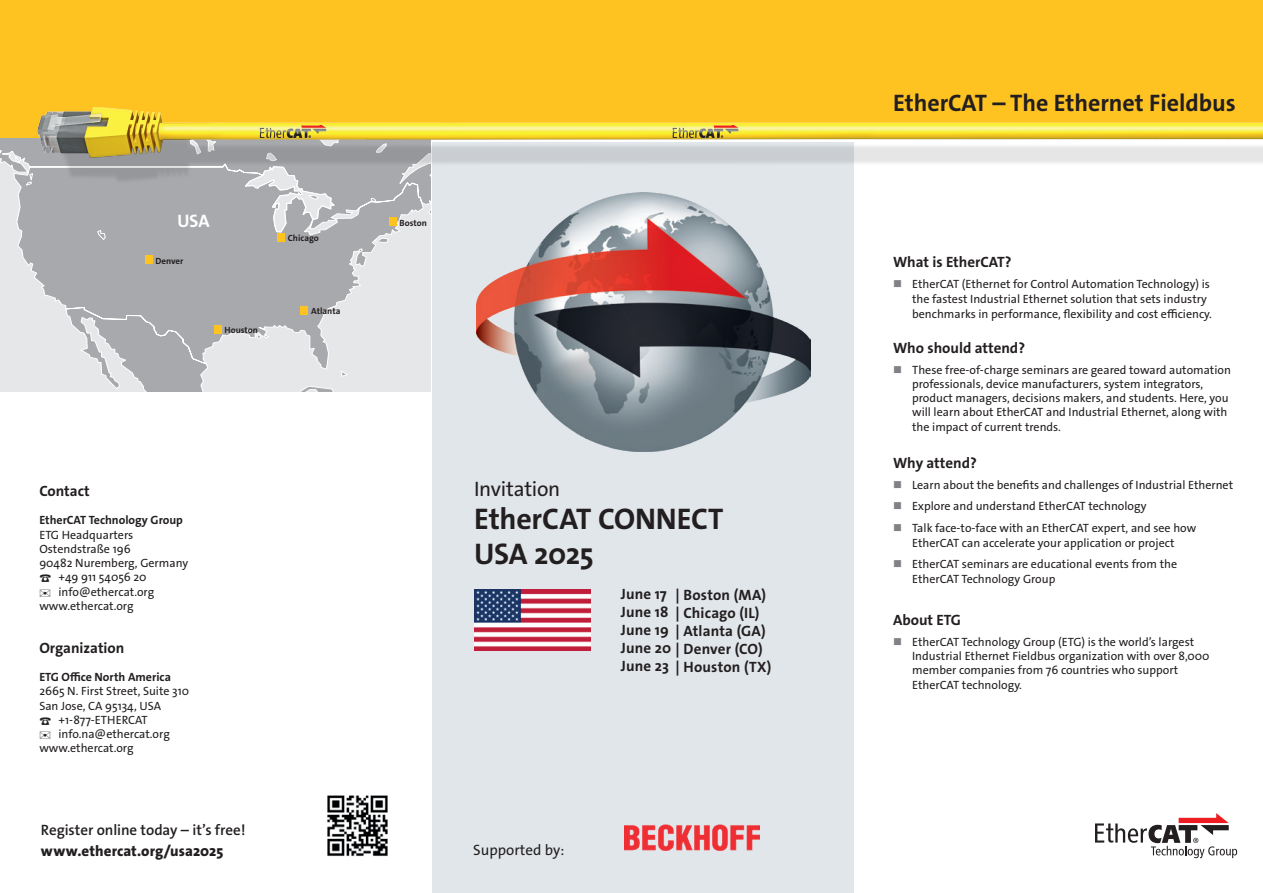
<style>
.page{position:relative;width:1263px;height:893px;background:#fff}
.page>*{position:absolute;margin:0;border:0;box-sizing:border-box;transform-origin:0 0}
.t1{font:700 30px/34.5px "The Sans Os F";letter-spacing:-.01em;color:#231f20}
.t2{font:700 24px "The Sans Os F";color:#231f20}
.t3{font:21px "The Sans Os F";letter-spacing:-.01em;color:#231f20}
.t4{font:700 15px/18.3px "The Sans Os F";color:#231f20}
.t5{font:600 15px "The Sans Os F";letter-spacing:-.005em;color:#231f20}
.t6{font:800 15px "The Sans Os F";letter-spacing:.005em;color:#231f20}
.t7{font:15px "The Sans Os F";color:#231f20}
.t8{font:12px/14.2px "The Sans Os F";color:#231f20}
.t9{font:700 12px "The Sans Os F";color:#231f20}
.t10{font:700 9px "The Sans Os F";color:#231f20}
.s1{color:#808285}
</style>
<div class="page">
<svg style="left:0;top:138px;width:66px;height:253px;background:#e1e2e4"></svg>
<div style="left:432px;top:142px;width:422px;height:751px;background:#e1e6ea"></div>
<div style="left:0;top:0;width:412px;height:138px;background:#fec221"></div>
<img style="left:20px;top:0;width:1243px;height:283px">
<img style="left:240px;top:122px;width:100px;height:24px">
<img style="left:476px;top:193px;width:334px;height:258px">
<img style="left:653px;top:122px;width:99px;height:24px">
<svg style="left:1095px;top:813px;width:142px;height:45px"></svg>
<img style="left:474px;top:589px;width:117px;height:61px">
<img style="left:327px;top:795px;width:61px;height:62px">
<img style="left:624px;top:824px;width:136px;height:26px">
<svg style="left:66px;top:166px;width:365px;height:225px;background:#bebec1"></svg>
<p class="t10" style="left:155px;top:255px;width:29px">Denver</p>
<p class="t10" style="left:225px;top:325px;width:35px">Houston</p>
<p class="t10" style="left:288px;top:232px;width:32px">Chicago</p>
<p class="t10" style="left:311px;top:305px;width:31px">Atlanta</p>
<p class="t4" style="left:39px;top:482px;width:52px">Contact</p>
<p class="t9" style="left:39px;top:513px;width:145px">EtherCAT Technology Group</p>
<p class="t8" style="left:39px;top:527px;width:150px">ETG Headquarters<br>Ostendstraße 196<br>90482 Nuremberg, Germany ☎ +49 911 54056 20<br>✉ info@ethercat.org www.ethercat.org</p>
<p class="t4" style="left:39px;top:638px;width:87px">Organization</p>
<p class="t9" style="left:39px;top:669px;width:133px">ETG Office North America</p>
<p class="t8" style="left:39px;top:684px;width:151px">2665 N. First Street, Suite 310<br>San Jose, CA 95134, USA<br>☎ +1-877-ETHERCAT<br>✉ info.na@ethercat.org www.ethercat.org</p>
<p class="t5" style="left:41px;top:820px;width:206px">Register online today – it’s free!</p>
<p class="t6" style="left:41px;top:841px;width:184px">www.ethercat.org/usa2025</p>
<p class="t10" style="left:399px;top:217px;width:29px">Boston</p>
<h3 class="t3" style="left:474px;top:475px;width:88px">Invitation</h3>
<h1 class="t1" style="left:474px;top:502px;width:251px">EtherCAT CONNECT<br>USA 2025</h1>
<p class="t4" style="left:675px;top:586px;width:92px">| Boston (MA) | Chicago (IL)</p>
<p class="t4" style="left:621px;top:585px;width:152px">June 17<br>June 18<br>June 19 | Atlanta (GA)<br>June 20 | Denver (CO)<br>June 23 | Houston (TX)</p>
<p class="t7" style="left:473px;top:840px;width:93px">Supported by:</p>
<h2 class="t2" style="left:893px;top:87px;width:344px">EtherCAT – The Ethernet Fieldbus</h2>
<p class="t4" style="left:893px;top:252px;width:120px">What is EtherCAT?</p>
<p class="t8" style="left:912px;top:276px;width:301px;line-height:15px;text-indent:-19px"><span class="s1">■</span> EtherCAT (Ethernet for Control Automation Technology) is the fastest Industrial Ethernet solution that sets industry benchmarks in performance, flexibility and cost efficiency.</p>
<p class="t4" style="left:893px;top:339px;width:134px">Who should attend?</p>
<p class="t8" style="left:912px;top:362px;width:320px;text-indent:-19px"><span class="s1">■</span> These free-of-charge seminars are geared toward automation professionals, device manufacturers, system integrators, product managers, decisions makers, and students. Here, you will learn about EtherCAT and Industrial Ethernet, along with the impact of current trends.</p>
<p class="t4" style="left:893px;top:453px;width:85px">Why attend?</p>
<p class="t8" style="left:893px;top:478px;width:342px"><span class="s1">■</span> Learn about the benefits and challenges of Industrial Ethernet</p>
<p class="t8" style="left:893px;top:499px;width:255px"><span class="s1">■</span> Explore and understand EtherCAT technology</p>
<p class="t8" style="left:893px;top:520px;width:305px;line-height:15px;text-align:center"><span class="s1">■</span> Talk face-to-face with an EtherCAT expert, and see how<br>EtherCAT can accelerate your application or project</p>
<p class="t8" style="left:912px;top:557px;width:266px;line-height:15px;text-indent:-19px"><span class="s1">■</span> EtherCAT seminars are educational events from the<br>EtherCAT Technology Group</p>
<p class="t4" style="left:893px;top:611px;width:69px">About ETG</p>
<p class="t8" style="left:912px;top:635px;width:299px;text-indent:-19px"><span class="s1">■</span> EtherCAT Technology Group (ETG) is the world’s largest Industrial Ethernet Fieldbus organization with over 8,000 member companies from 76 countries who support EtherCAT technology.</p>
</div>
